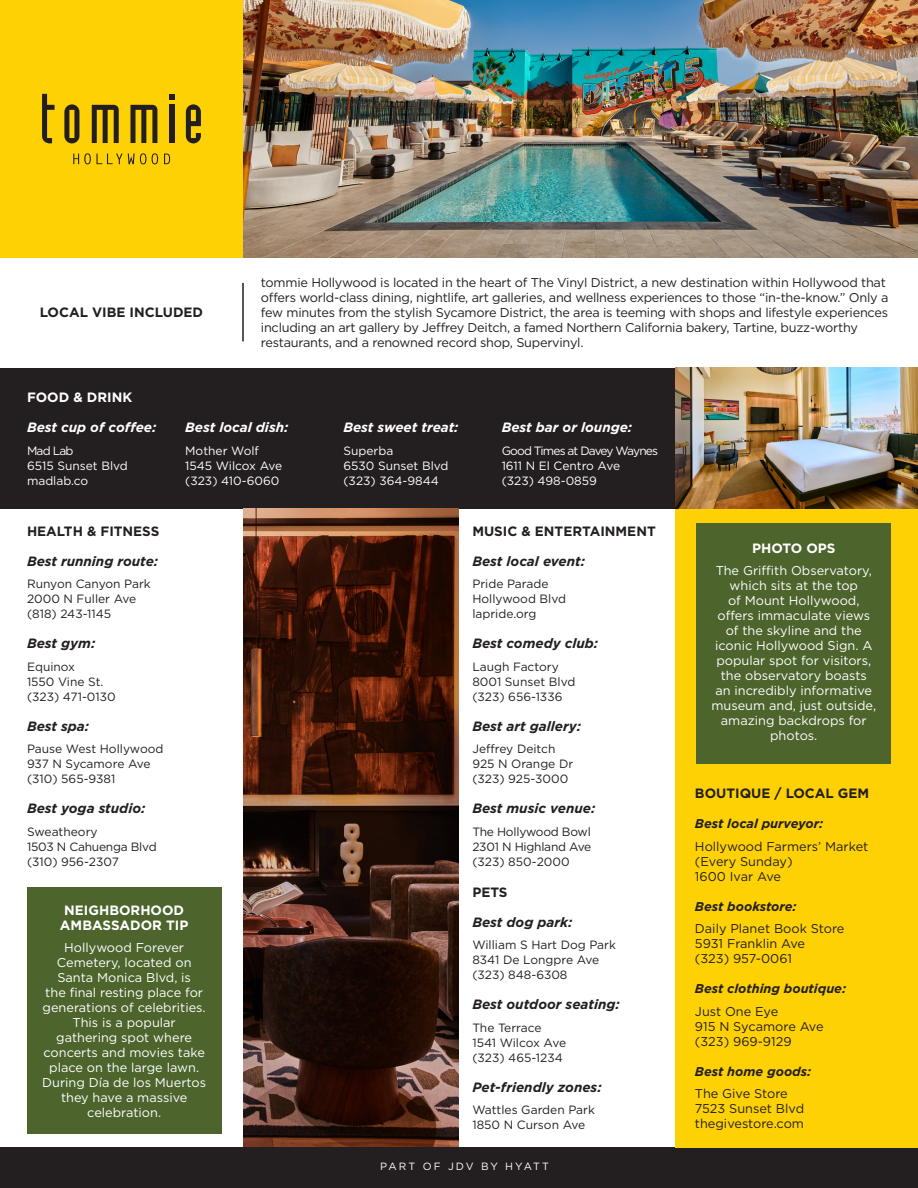
<style>
.page{position:relative;width:918px;height:1188px;background:#fff}
.page>*{position:absolute;margin:0;border:0;box-sizing:border-box;transform-origin:0 0}
.t1{font:italic 700 13.5px "Gotham";color:#231f20}
.t2{font:700 13.5px "Gotham";color:#231f20}
.t3{font:italic 700 13.5px "Gotham";color:#fff}
.t4{font:700 13.5px/15px "Gotham";color:#fff;text-align:center}
.t5{font:12.75px/15px "Gotham";color:#fff;text-align:center}
.t6{font:12.75px/15px "Gotham";letter-spacing:-.02em;color:#231f20}
.t7{font:12.75px/15px "Gotham";color:#231f20}
.t8{font:italic 700 12.75px "Gotham";color:#231f20}
.t9{font:12px/15px "Gotham";color:#231f20}
.t10{font:12px "Gotham";color:#fff}
.t11{font:12px/15px "Gotham";letter-spacing:-.02em;color:#231f20}
.t12{font:12px "Gotham";letter-spacing:-.07em;color:#fff}
.t13{font:10.5px "Gotham";letter-spacing:.195em;color:#fff}
</style>
<div class="page">
<img style="left:243px;top:0;width:675px;height:258px">
<div style="left:0;top:368px;width:675px;height:141px;background:#231f20"></div>
<img style="left:675px;top:368px;width:243px;height:141px">
<img style="left:243px;top:509px;width:216px;height:639px">
<div style="left:0;top:1148px;width:918px;height:40px;background:#231f20"></div>
<div style="left:675px;top:509px;width:243px;height:639px;background:#fed105"></div>
<div style="left:27px;top:888px;width:194px;height:246px;background:#4d642d"></div>
<div style="left:697px;top:523px;width:194px;height:241px;background:#4d642d"></div>
<div style="left:0;top:0;width:243px;height:258px;background:#fed105"></div>
<hr style="left:242px;top:283px;width:2px;height:58px;background:#231f20">
<svg style="left:73px;top:153px;width:85px;height:11px"></svg>
<svg style="left:164px;top:154px;width:6px;height:10px"></svg>
<svg style="left:92px;top:105px;width:27px;height:38px"></svg>
<svg style="left:130px;top:105px;width:27px;height:38px"></svg>
<svg style="left:170px;top:94px;width:5px;height:6px"></svg>
<div style="left:170px;top:105px;width:5px;height:38px;background:#231f20"></div>
<svg style="left:64px;top:104px;width:15px;height:39px"></svg>
<svg style="left:186px;top:104px;width:15px;height:39px"></svg>
<svg style="left:42px;top:94px;width:13px;height:49px"></svg>
<p class="t2" style="left:40px;top:305px;width:165px">LOCAL VIBE INCLUDED</p>
<p class="t4" style="left:27px;top:390px;width:107px">FOOD &amp; DRINK</p>
<p class="t6" style="left:261px;top:275px;width:629px">tommie Hollywood is located in the heart of The Vinyl District, a new destination within Hollywood that offers world-class dining, nightlife, art galleries, and wellness experiences to those “in-the-know.” Only a few minutes from the stylish Sycamore District, the area is teeming with shops and lifestyle experiences including an art gallery by Jeffrey Deitch, a famed Northern California bakery, Tartine, buzz-worthy restaurants, and a renowned record shop, Supervinyl.</p>
<p class="t3" style="left:27px;top:420px;width:131px">Best cup of coffee:</p>
<p class="t10" style="left:27px;top:444px;width:48px">Mad Lab</p>
<p class="t10" style="left:27px;top:459px;width:102px">6515 Sunset Blvd</p>
<p class="t10" style="left:27px;top:474px;width:63px">madlab.co</p>
<p class="t2" style="left:27px;top:523px;width:134px">HEALTH &amp; FITNESS</p>
<p class="t1" style="left:27px;top:553px;width:133px">Best running route:</p>
<p class="t9" style="left:27px;top:576px;width:125px">Runyon Canyon Park<br>2000 N Fuller Ave</p>
<p class="t9" style="left:27px;top:606px;width:86px">(818) 243-1145</p>
<p class="t1" style="left:27px;top:635px;width:70px">Best gym:</p>
<p class="t9" style="left:27px;top:659px;width:78px">Equinox<br>1550 Vine St.</p>
<p class="t9" style="left:27px;top:689px;width:90px">(323) 471-0130</p>
<p class="t1" style="left:27px;top:718px;width:64px">Best spa:</p>
<p class="t9" style="left:27px;top:741px;width:138px">Pause West Hollywood<br>937 N Sycamore Ave (310) 565-9381</p>
<p class="t1" style="left:27px;top:800px;width:120px">Best yoga studio:</p>
<p class="t9" style="left:27px;top:824px;width:72px">Sweatheory</p>
<p class="t11" style="left:27px;top:839px;width:131px">1503 N Cahuenga Blvd</p>
<p class="t9" style="left:27px;top:854px;width:93px">(310) 956-2307</p>
<p class="t3" style="left:185px;top:420px;width:105px">Best local dish:</p>
<p class="t10" style="left:185px;top:444px;width:75px">Mother Wolf</p>
<p class="t10" style="left:185px;top:459px;width:99px">1545 Wilcox Ave</p>
<p class="t10" style="left:185px;top:474px;width:96px">(323) 410-6060</p>
<p class="t4" style="left:60px;top:902px;width:130px">NEIGHBORHOOD<br>AMBASSADOR TIP</p>
<p class="t5" style="left:42px;top:940px;width:165px">Hollywood Forever<br>Cemetery, located on<br>Santa Monica Blvd, is<br>the final resting place for generations of celebrities.<br>This is a popular gathering spot where concerts and movies take place on the large lawn.<br>During Día de los Muertos they have a massive celebration.</p>
<p class="t3" style="left:343px;top:420px;width:117px">Best sweet treat:</p>
<p class="t10" style="left:343px;top:444px;width:51px">Superba</p>
<p class="t10" style="left:343px;top:459px;width:107px">6530 Sunset Blvd</p>
<p class="t10" style="left:343px;top:474px;width:97px">(323) 364-9844</p>
<p class="t3" style="left:502px;top:420px;width:132px">Best bar or lounge:</p>
<p class="t12" style="left:502px;top:444px;width:158px">Good Times at Davey Waynes</p>
<p class="t10" style="left:502px;top:459px;width:120px">1611 N El Centro Ave</p>
<p class="t10" style="left:502px;top:474px;width:97px">(323) 498-0859</p>
<p class="t2" style="left:472px;top:523px;width:185px">MUSIC &amp; ENTERTAINMENT</p>
<p class="t1" style="left:472px;top:553px;width:114px">Best local event:</p>
<p class="t9" style="left:472px;top:576px;width:78px">Pride Parade</p>
<p class="t9" style="left:472px;top:591px;width:95px">Hollywood Blvd</p>
<p class="t9" style="left:472px;top:606px;width:66px">lapride.org</p>
<p class="t1" style="left:472px;top:635px;width:127px">Best comedy club:</p>
<p class="t9" style="left:472px;top:659px;width:88px">Laugh Factory</p>
<p class="t9" style="left:472px;top:674px;width:105px">8001 Sunset Blvd (323) 656-1336</p>
<p class="t1" style="left:472px;top:718px;width:110px">Best art gallery:</p>
<p class="t9" style="left:472px;top:741px;width:85px">Jeffrey Deitch</p>
<p class="t9" style="left:472px;top:756px;width:102px">925 N Orange Dr (323) 925-3000</p>
<p class="t1" style="left:472px;top:800px;width:124px">Best music venue:</p>
<p class="t11" style="left:472px;top:824px;width:120px">The Hollywood Bowl<br>2301 N Highland Ave</p>
<p class="t9" style="left:472px;top:854px;width:99px">(323) 850-2000</p>
<p class="t2" style="left:472px;top:884px;width:37px">PETS</p>
<p class="t1" style="left:472px;top:914px;width:102px">Best dog park:</p>
<p class="t9" style="left:472px;top:937px;width:145px">William S Hart Dog Park</p>
<p class="t9" style="left:472px;top:952px;width:128px">8341 De Longpre Ave</p>
<p class="t9" style="left:472px;top:967px;width:97px">(323) 848-6308</p>
<p class="t1" style="left:472px;top:997px;width:149px">Best outdoor seating:</p>
<p class="t9" style="left:472px;top:1020px;width:95px">The Terrace<br>1541 Wilcox Ave</p>
<p class="t9" style="left:472px;top:1050px;width:92px">(323) 465-1234</p>
<p class="t1" style="left:472px;top:1079px;width:131px">Pet-friendly zones:</p>
<p class="t9" style="left:472px;top:1102px;width:124px">Wattles Garden Park<br>1850 N Curson Ave</p>
<p class="t13" style="left:380px;top:1160px;width:170px">PART OF JDV BY HYATT</p>
<p class="t4" style="left:752px;top:540px;width:85px">PHOTO OPS</p>
<p class="t5" style="left:711px;top:563px;width:166px">The Griffith Observatory, which sits at the top<br>of Mount Hollywood, offers immaculate views of the skyline and the iconic Hollywood Sign. A popular spot for visitors, the observatory boasts<br>an incredibly informative museum and, just outside, amazing backdrops for photos.</p>
<p class="t2" style="left:695px;top:785px;width:176px">BOUTIQUE / LOCAL GEM</p>
<p class="t8" style="left:695px;top:816px;width:130px">Best local purveyor:</p>
<p class="t7" style="left:695px;top:838px;width:175px">Hollywood Farmers’ Market (Every Sunday)</p>
<p class="t7" style="left:695px;top:868px;width:88px">1600 Ivar Ave</p>
<p class="t8" style="left:695px;top:899px;width:103px">Best bookstore:</p>
<p class="t7" style="left:695px;top:921px;width:151px">Daily Planet Book Store<br>5931 Franklin Ave</p>
<p class="t7" style="left:695px;top:951px;width:99px">(323) 957-0061</p>
<p class="t8" style="left:695px;top:981px;width:153px">Best clothing boutique:</p>
<p class="t7" style="left:695px;top:1003px;width:130px">Just One Eye<br>915 N Sycamore Ave</p>
<p class="t7" style="left:695px;top:1033px;width:98px">(323) 969-9129</p>
<p class="t8" style="left:695px;top:1064px;width:118px">Best home goods:</p>
<p class="t7" style="left:695px;top:1086px;width:111px">The Give Store<br>7523 Sunset Blvd</p>
<p class="t7" style="left:695px;top:1116px;width:111px">thegivestore.com</p>
</div>
